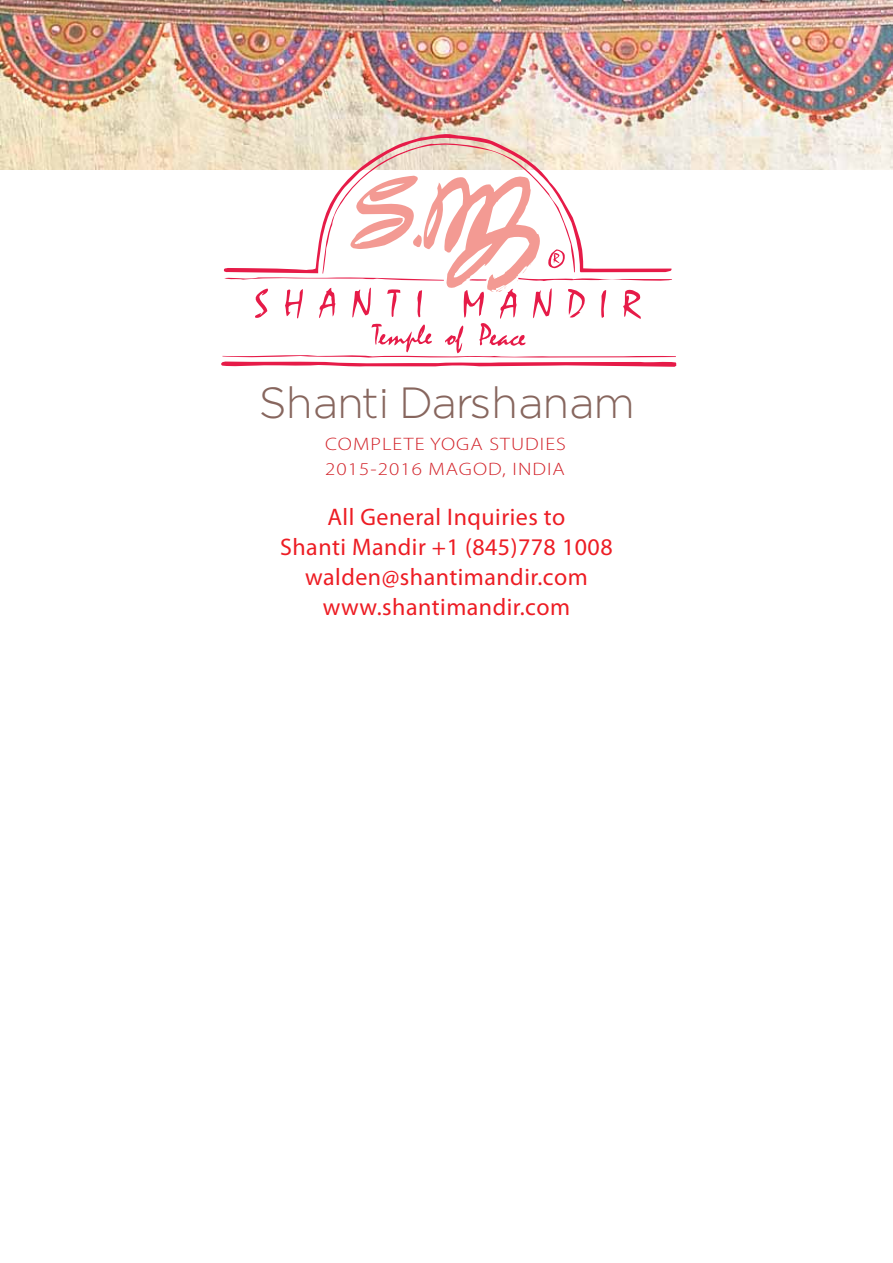
<style>
.page{position:relative;width:893px;height:1263px;background:#fff}
.page>*{position:absolute;margin:0;border:0;box-sizing:border-box;transform-origin:0 0}
.t1{font:300 43.5px "Regencie";letter-spacing:.06em;color:#87665e}
.t2{font:24px/30px "Myriad Pro";letter-spacing:.02em;color:#ed1d24;text-align:center}
.t3{font:300 18px/25.2px "Myriad Pro";letter-spacing:.05em;color:#d2232a;scale:1.16 1}
</style>
<div class="page">
<img style="left:0;top:0;width:893px;height:170px">
<svg style="left:224px;top:133px;width:448px;height:8px;background:#ecd5c7"></svg>
<svg style="left:220px;top:141px;width:457px;height:226px"></svg>
<h1 class="t1" style="left:260px;top:374px;width:375px">Shanti Darshanam</h1>
<p class="t3" style="left:325px;top:431px;width:209px">COMPLETE YOGA STUDIES<br>2015-2016 MAGOD, INDIA</p>
<p class="t2" style="left:280px;top:502px;width:334px">All General Inquiries to<br>Shanti Mandir +1 (845)778 1008 walden@shantimandir.com www.shantimandir.com</p>
</div>
